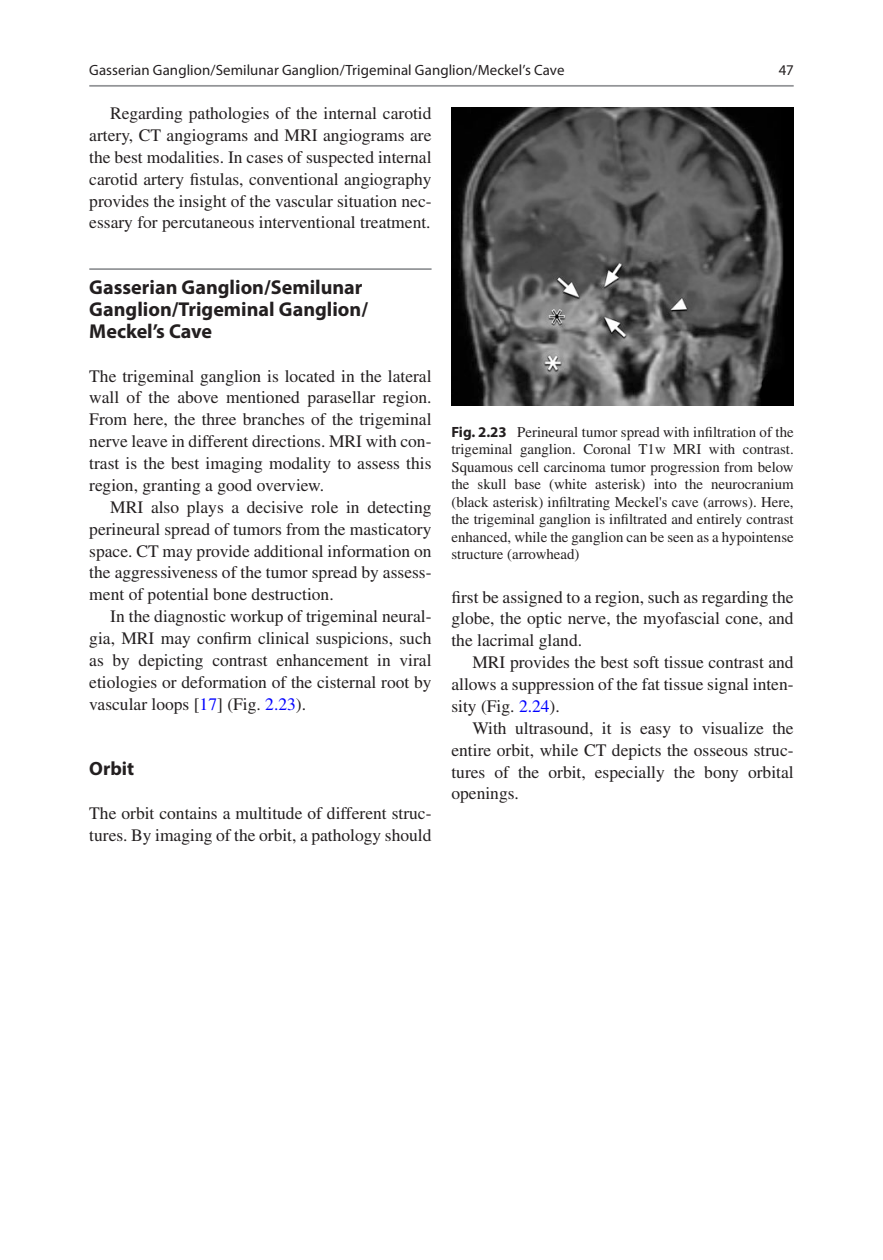
<style>
.page{position:relative;width:883px;height:1260px;background:#fff}
.page>*{position:absolute;margin:0;border:0;box-sizing:border-box;transform-origin:0 0}
._1_hd{font:700 20.12px/21.9px "Myriad Pro";color:#231f20}
._2_hd{font:700 19.25px "Myriad Pro";color:#231f20}
.Text{font:17.5px/21.9px "Times LT Std";color:#231f20;text-align:justify}
.Text_flush{font:17.5px/21.9px "Times LT Std";color:#231f20;text-align:justify}
.t1{font:14.88px/17.5px "Times LT Std";color:#231f20;text-align:justify}
.t2{font:14.88px "Myriad Pro";letter-spacing:.005em;color:#231f20}
.s1{color:#00f}
.s2{font-family:"Myriad Pro";font-weight:700}
</style>
<div class="page">
<hr style="left:89px;top:268px;width:343px;height:2px;background:#939598">
<img style="left:452px;top:107px;width:341px;height:298px">
<hr style="left:89px;top:85px;width:705px;height:2px;background:#939598">
<p class="t2" style="left:89px;top:61px;width:477px">Gasserian Ganglion/Semilunar Ganglion/Trigeminal Ganglion/Meckel’s Cave</p>
<p class="Text" style="left:89px;top:102px;width:344px;text-indent:21px">Regarding pathologies of the internal carotid artery, CT angiograms and MRI angiograms are the best modalities. In cases of suspected internal carotid artery fistulas, conventional angiography provides the insight of the vascular situation nec&shy;essary for percutaneous interventional treatment.</p>
<p class="t2" style="left:779px;top:61px;width:16px">47</p>
<h2 class="_1_hd" style="left:89px;top:276px;width:280px">Gasserian Ganglion/Semilunar<br>Ganglion/Trigeminal Ganglion/<br>Meckel’s Cave</h2>
<p class="Text_flush" style="left:89px;top:365px;width:344px">The trigeminal ganglion is located in the lateral wall of the above mentioned parasellar region.<br>From here, the three branches of the trigeminal nerve leave in different directions. MRI with con&shy;trast is the best imaging modality to assess this region, granting a good overview.</p>
<p class="Text" style="left:89px;top:496px;width:344px;text-indent:21px">MRI also plays a decisive role in detecting perineural spread of tumors from the masticatory space. CT may provide additional information on the aggressiveness of the tumor spread by assess&shy;ment of potential bone destruction.</p>
<p class="Text" style="left:89px;top:605px;width:344px;text-indent:21px">In the diagnostic workup of trigeminal neural&shy;gia, MRI may confirm clinical suspicions, such as by depicting contrast enhancement in viral etiologies or deformation of the cisternal root by vascular loops [<span class="s1">17</span>] (Fig. <span class="s1">2.23</span>).</p>
<h3 class="_2_hd" style="left:89px;top:756px;width:46px">Orbit</h3>
<p class="Text_flush" style="left:89px;top:802px;width:344px">The orbit contains a multitude of different struc&shy;tures. By imaging of the orbit, a pathology should</p>
<p class="t1" style="left:451px;top:423px;width:344px"><span class="s2">Fig. 2.23</span> Perineural tumor spread with infiltration of the trigeminal ganglion. Coronal T1w MRI with contrast.<br>Squamous cell carcinoma tumor progression from below the skull base (white asterisk) into the neurocranium (black asterisk) infiltrating Meckel's cave (arrows). Here, the trigeminal ganglion is infiltrated and entirely contrast enhanced, while the ganglion can be seen as a hypointense structure (arrowhead)</p>
<p class="Text_flush" style="left:451px;top:586px;width:344px">first be assigned to a region, such as regarding the globe, the optic nerve, the myofascial cone, and the lacrimal gland.</p>
<p class="Text" style="left:451px;top:651px;width:344px;text-indent:21px">MRI provides the best soft tissue contrast and allows a suppression of the fat tissue signal inten&shy;sity (Fig. <span class="s1">2.24</span>).</p>
<p class="Text" style="left:451px;top:717px;width:344px;text-indent:21px">With ultrasound, it is easy to visualize the entire orbit, while CT depicts the osseous struc&shy;tures of the orbit, especially the bony orbital openings.</p>
</div>
